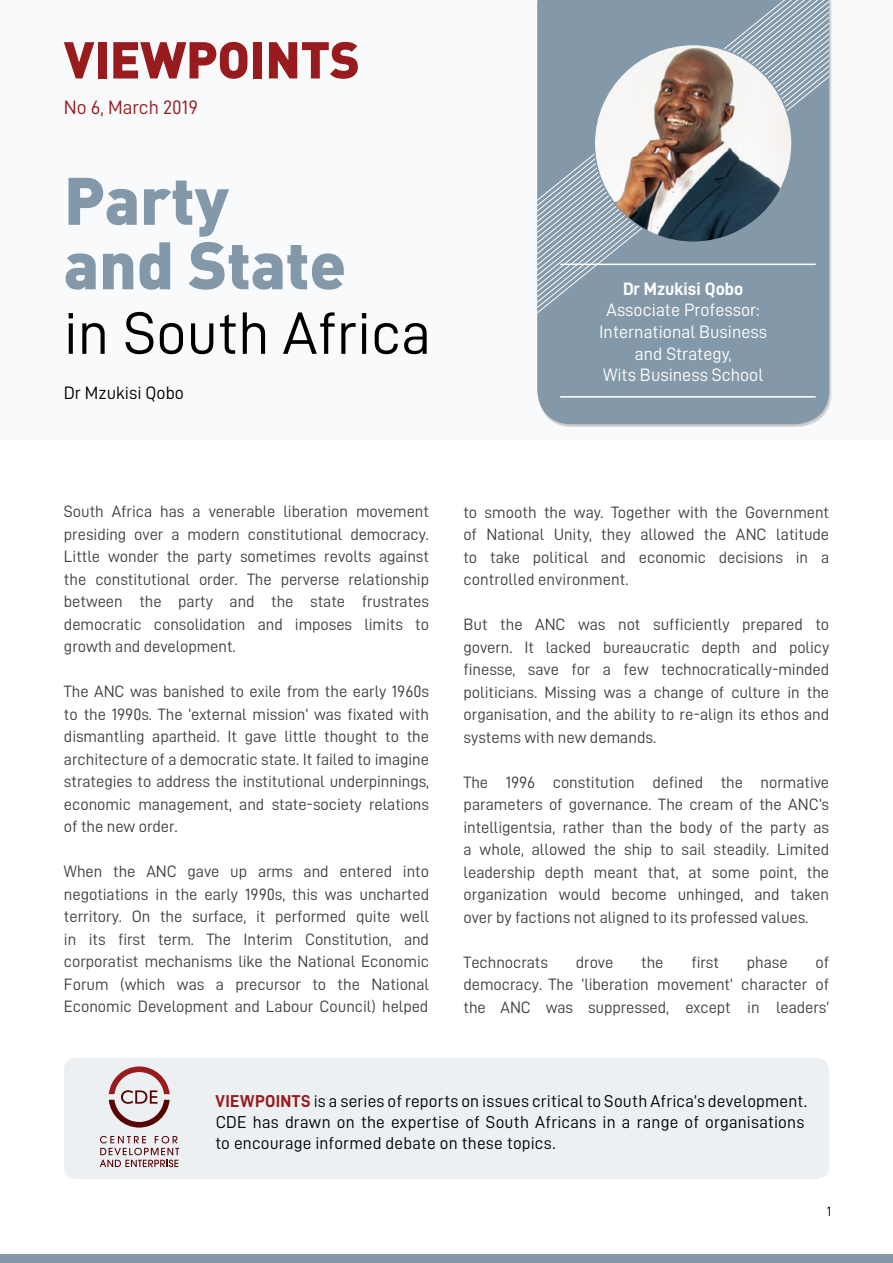
<style>
.page{position:relative;width:893px;height:1263px;background:#fff}
.page>*{position:absolute;margin:0;border:0;box-sizing:border-box;transform-origin:0 0}
.t1{font:900 66px/64.5px "DIN Alternate";letter-spacing:-.005em;color:#8398a8}
.t2{font:60px "D DIN";color:#000}
.t3{font:900 51px "DIN Alternate";letter-spacing:-.01em;color:#981b1e}
.t4{font:19.5px "D DIN";color:#981b1e}
.t5{font:18px/21.6px "D DIN";color:#fff;text-align:center}
.t6{font:18px "D DIN";color:#000}
.t7{font:18px "D DIN Bold";color:#fff}
.t8{font:17.25px/21px "D DIN";letter-spacing:.01em;color:#000}
.t9{font:16.5px/22.5px "D DIN";letter-spacing:-.005em;color:#414042;text-align:justify}
.t10{font:13.5px "D DIN";color:#000}
.s1{font-family:"D DIN Bold";color:#981b1e}
</style>
<div class="page">
<div style="left:0;top:1254px;width:893px;height:9px;background:#8398a8"></div>
<div style="left:0;top:0;width:893px;height:439px;background:#f9fafb"></div>
<div style="left:64px;top:1058px;width:765px;height:121px;background:#ecf0f2;border-radius:13px"></div>
<svg style="left:109px;top:1066px;width:61px;height:61px"></svg>
<svg style="left:100px;top:1136px;width:79px;height:31px"></svg>
<div style="left:537px;top:375px;width:292px;height:49px;background:#8398a8"></div>
<div style="left:537px;top:340px;width:292px;height:35px;background:#8398a8"></div>
<svg style="left:537px;top:0;width:292px;height:340px;background:#8a9ead"></svg>
<hr style="left:560px;top:264px;width:256px;height:1px;background:#fff">
<img style="left:594px;top:45px;width:198px;height:197px;border-radius:99px">
<hr style="left:560px;top:396px;width:256px;height:2px;background:#fff">
<h3 class="t3" style="left:64px;top:26px;width:298px">VIEWPOINTS</h3>
<p class="t4" style="left:64px;top:97px;width:136px">No 6, March 2019</p>
<h1 class="t1" style="left:64px;top:165px;width:284px">Party and State</h1>
<h2 class="t2" style="left:64px;top:300px;width:369px">in South Africa</h2>
<p class="t6" style="left:64px;top:383px;width:122px">Dr Mzukisi Qobo</p>
<p class="t7" style="left:623px;top:279px;width:122px">Dr Mzukisi Qobo</p>
<p class="t5" style="left:599px;top:299px;width:170px">Associate Professor:<br>International Business and Strategy,<br>Wits Business School</p>
<p class="t9" style="left:64px;top:500px;width:367px">South Africa has a venerable liberation movement presiding over a modern constitutional democracy.<br>Little wonder the party sometimes revolts against the constitutional order. The perverse relationship between the party and the state frustrates democratic consolidation and imposes limits to growth and development.</p>
<p class="t9" style="left:64px;top:680px;width:367px">The ANC was banished to exile from the early 1960s to the 1990s. The ‘external mission’ was fixated with dismantling apartheid. It gave little thought to the architecture of a democratic state. It failed to imagine strategies to address the institutional underpinnings, economic management, and state-society relations of the new order.</p>
<p class="t9" style="left:64px;top:860px;width:367px">When the ANC gave up arms and entered into negotiations in the early 1990s, this was uncharted territory. On the surface, it performed quite well in its first term. The Interim Constitution, and corporatist mechanisms like the National Economic Forum (which was a precursor to the National Economic Development and Labour Council) helped</p>
<p class="t9" style="left:463px;top:500px;width:367px">to smooth the way. Together with the Government of National Unity, they allowed the ANC latitude to take political and economic decisions in a controlled environment.</p>
<p class="t9" style="left:463px;top:613px;width:367px">But the ANC was not sufficiently prepared to govern. It lacked bureaucratic depth and policy finesse, save for a few technocratically-minded politicians. Missing was a change of culture in the organisation, and the ability to re-align its ethos and systems with new demands.</p>
<p class="t9" style="left:463px;top:770px;width:367px">The 1996 constitution defined the normative parameters of governance. The cream of the ANC’s intelligentsia, rather than the body of the party as a whole, allowed the ship to sail steadily. Limited leadership depth meant that, at some point, the organization would become unhinged, and taken over by factions not aligned to its professed values.</p>
<p class="t9" style="left:463px;top:950px;width:86px">Technocrats</p>
<p class="t9" style="left:576px;top:950px;width:39px">drove</p>
<p class="t9" style="left:641px;top:950px;width:24px">the</p>
<p class="t9" style="left:691px;top:950px;width:29px">first</p>
<p class="t9" style="left:747px;top:950px;width:42px">phase</p>
<p class="t9" style="left:463px;top:950px;width:367px;text-indent:352px">of democracy. The ‘liberation movement’ character of the ANC was suppressed, except in leaders’</p>
<p class="t8" style="left:215px;top:1090px;width:593px"><span class="s1">VIEWPOINTS</span> is a series of reports on issues critical to South Africa’s development.<br>CDE has drawn on the expertise of South Africans in a range of organisations to encourage informed debate on these topics.</p>
<p class="t10" style="left:827px;top:1204px;width:6px">1</p>
</div>
